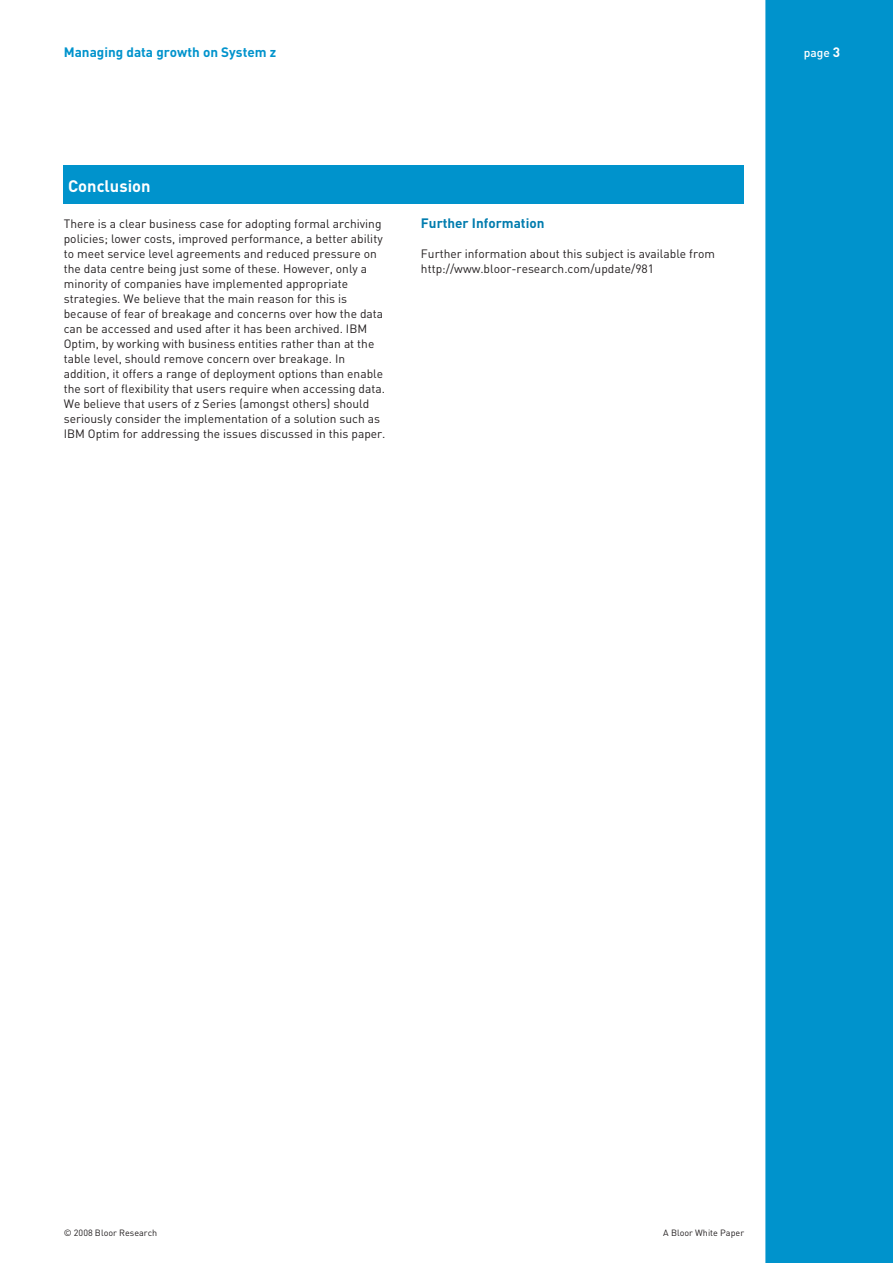
<style>
.page{position:relative;width:893px;height:1263px;background:#fff}
.page>*{position:absolute;margin:0;border:0;box-sizing:border-box;transform-origin:0 0}
.Heading_level_1{font:700 16.5px "DIN";color:#fff}
.t1{font:700 13.5px "DIN";color:#0093cc}
.Header_-_Level_2{font:700 13.5px "DIN";color:#007cae}
.Body_copy{font:12px/15px "DIN";color:#231f20}
.t2{font:500 12px "DIN";color:#fff}
.t3{font:9px "DIN";color:#231f20}
.s1{font-weight:700;font-size:13.5px}
</style>
<div class="page">
<div style="left:765px;top:0;width:128px;height:1263px;background:#0093cc"></div>
<div style="left:64px;top:166px;width:680px;height:38px;background:#0093cc"></div>
<p class="t1" style="left:64px;top:45px;width:214px">Managing data growth on System z</p>
<p class="Heading_level_1" style="left:68px;top:176px;width:84px">Conclusion</p>
<p class="Body_copy" style="left:64px;top:216px;width:323px">There is a clear business case for adopting formal archiving policies; lower costs, improved performance, a better ability to meet service level agreements and reduced pressure on the data centre being just some of these. However, only a minority of companies have implemented appropriate strategies. We believe that the main reason for this is because of fear of breakage and concerns over how the data can be accessed and used after it has been archived. IBM Optim, by working with business entities rather than at the table level, should remove concern over breakage. In addition, it offers a range of deployment options than enable the sort of flexibility that users require when accessing data.<br>We believe that users of z Series (amongst others) should seriously consider the implementation of a solution such as IBM Optim for addressing the issues discussed in this paper.</p>
<p class="Header_-_Level_2" style="left:421px;top:215px;width:125px">Further Information</p>
<p class="Body_copy" style="left:421px;top:246px;width:295px">Further information about this subject is available from http://www.bloor-research.com/update/981</p>
<p class="t2" style="left:804px;top:46px;width:38px">page <span class="s1">3</span></p>
<p class="t3" style="left:64px;top:1227px;width:95px">© 2008 Bloor Research</p>
<p class="t3" style="left:663px;top:1227px;width:82px">A Bloor White Paper</p>
</div>
